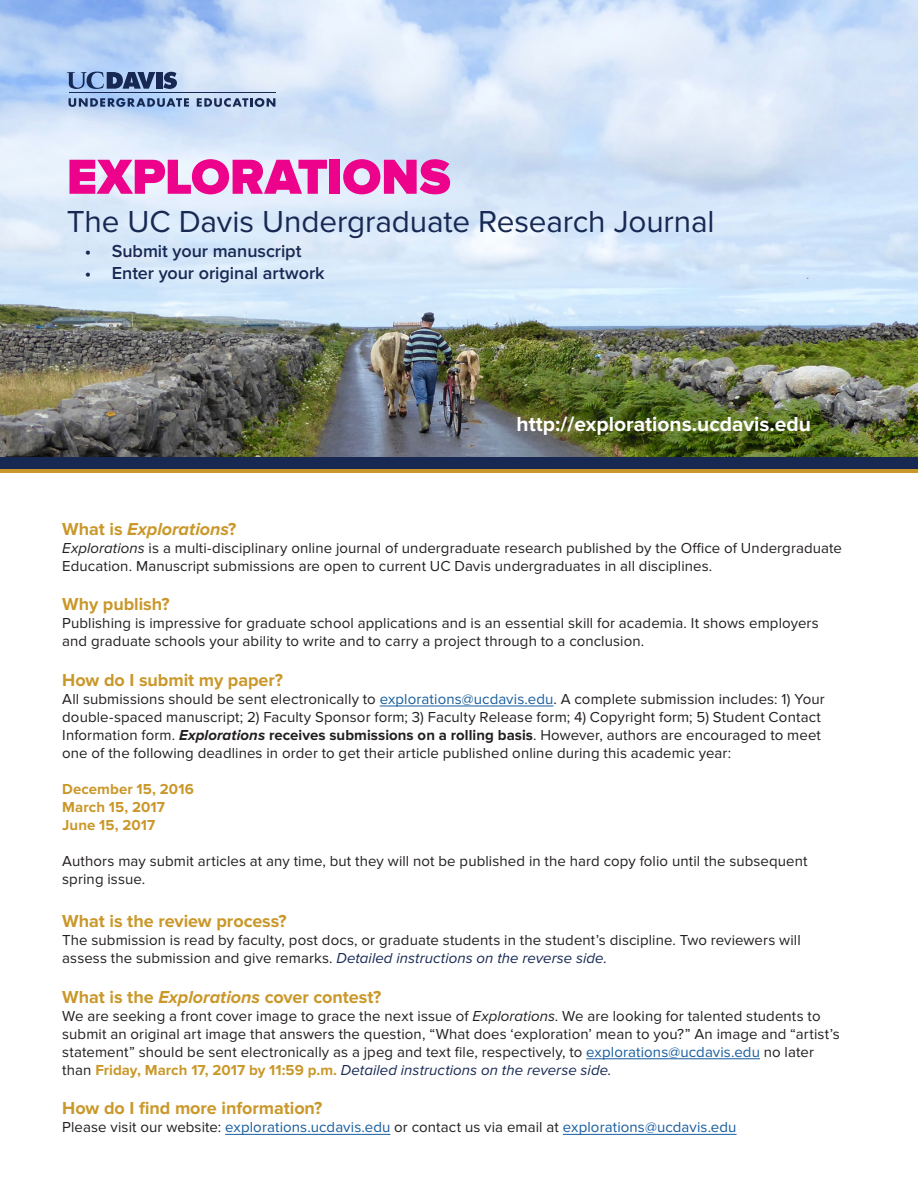
<style>
.page{position:relative;width:918px;height:1188px;background:#fff}
.page>*{position:absolute;margin:0;border:0;box-sizing:border-box;transform-origin:0 0}
.t1{font:900 51px "Proxima Nova";letter-spacing:-.005em;color:#ed028c}
.t2{font:31.5px "Proxima Nova";letter-spacing:-.005em;color:#172953}
.t3{font:700 21px "Proxima Nova";color:#fff}
.t4{font:700 18px "Proxima Nova";letter-spacing:-.005em;color:#ca982a}
.t5{font:600 18px "Proxima Nova";letter-spacing:-.005em;color:#172953}
.t6{font:italic 700 18px "Proxima Nova";color:#ca982a}
.t7{font:15px/18px "Proxima Nova";letter-spacing:.005em;color:#231f20}
.t8{font:15px "Proxima Nova";letter-spacing:.01em;color:#175d9e}
.t9{font:700 15px "Proxima Nova";letter-spacing:.005em;color:#ca982a}
.s1{font-style:normal}
.s2{font-style:italic}
.s3{color:#175d9e}
.s4{font-weight:700;font-style:italic}
.s5{font-weight:700}
.s6{font-style:italic;color:#172953}
.s7{font-weight:700;color:#ca982a}
.s8{color:#231f20}
</style>
<div class="page">
<img style="left:0;top:0;width:918px;height:457px">
<hr style="left:380px;top:706px;width:174px;height:1px;background:#175d9e">
<hr style="left:586px;top:1059px;width:174px;height:1px;background:#175d9e">
<hr style="left:225px;top:1134px;width:165px;height:1px;background:#175d9e">
<hr style="left:563px;top:1134px;width:174px;height:1px;background:#175d9e">
<div style="left:0;top:457px;width:918px;height:12px;background:#172953"></div>
<svg style="left:163px;top:72px;width:14px;height:17px"></svg>
<div style="left:156px;top:72px;width:6px;height:17px;background:#172953"></div>
<svg style="left:67px;top:71px;width:88px;height:18px;background:#627ba6"></svg>
<hr style="left:69px;top:92px;width:207px;height:1px;background:#172953">
<svg style="left:69px;top:98px;width:120px;height:9px"></svg>
<svg style="left:197px;top:98px;width:78px;height:9px"></svg>
<hr style="left:0;top:469px;width:918px;height:3px;background:#ca982a">
<p class="t1" style="left:67px;top:147px;width:385px">EXPLORATIONS</p>
<p class="t2" style="left:67px;top:203px;width:649px">The UC Davis Undergraduate Research Journal</p>
<p class="t5" style="left:85px;top:241px;width:218px">• Submit your manuscript</p>
<p class="t5" style="left:85px;top:262px;width:241px">• Enter your original artwork</p>
<p class="t3" style="left:517px;top:412px;width:296px">http://explorations.ucdavis.edu</p>
<p class="t6" style="left:62px;top:519px;width:176px"><span class="s1">What is</span> Explorations<span class="s1">?</span></p>
<p class="t7" style="left:62px;top:539px;width:781px"><span class="s2">Explorations</span> is a multi-disciplinary online journal of undergraduate research published by the Office of Undergraduate<br>Education. Manuscript submissions are open to current UC Davis undergraduates in all disciplines.</p>
<p class="t4" style="left:62px;top:594px;width:109px">Why publish?</p>
<p class="t7" style="left:62px;top:615px;width:758px">Publishing is impressive for graduate school applications and is an essential skill for academia. It shows employers and graduate schools your ability to write and to carry a project through to a conclusion.</p>
<p class="t4" style="left:62px;top:670px;width:222px">How do I submit my paper?</p>
<p class="t7" style="left:62px;top:691px;width:764px">All submissions should be sent electronically to <span class="s3">explorations@ucdavis.edu</span>. A complete submission includes: 1) Your double-spaced manuscript; 2) Faculty Sponsor form; 3) Faculty Release form; 4) Copyright form; 5) Student Contact Information form. <span class="s4">Explorations</span> <span class="s5">receives submissions on a rolling basis</span>. However, authors are encouraged to meet one of the following deadlines in order to get their article published online during this academic year:</p>
<p class="t9" style="left:62px;top:780px;width:133px">December 15, 2016</p>
<p class="t9" style="left:62px;top:798px;width:104px">March 15, 2017</p>
<p class="t9" style="left:62px;top:816px;width:94px">June 15, 2017</p>
<p class="t7" style="left:62px;top:853px;width:747px">Authors may submit articles at any time, but they will not be published in the hard copy folio until the subsequent spring issue.</p>
<p class="t4" style="left:62px;top:911px;width:226px">What is the review process?</p>
<p class="t7" style="left:62px;top:932px;width:740px">The submission is read by faculty, post docs, or graduate students in the student’s discipline. Two reviewers will assess the submission and give remarks. <span class="s6">Detailed instructions on the reverse side.</span></p>
<p class="t4" style="left:62px;top:986px;width:321px">What is the <span class="s2">Explorations</span> cover contest?</p>
<p class="t7" style="left:62px;top:1007px;width:779px">We are seeking a front cover image to grace the next issue of <span class="s2">Explorations</span>. We are looking for talented students to submit an original art image that answers the question, “What does ‘exploration’ mean to you?” An image and “artist’s statement” should be sent electronically as a jpeg and text file, respectively, to <span class="s3">explorations@ucdavis.edu</span> no later than <span class="s7">Friday, March 17, 2017 by 11:59 p.m.</span> <span class="s6">Detailed instructions on the reverse side.</span></p>
<p class="t4" style="left:62px;top:1098px;width:262px">How do I find more information?</p>
<p class="t8" style="left:62px;top:1119px;width:676px"><span class="s8">Please visit our website:</span> explorations.ucdavis.edu <span class="s8">or contact us via email at</span> explorations@ucdavis.edu</p>
</div>
